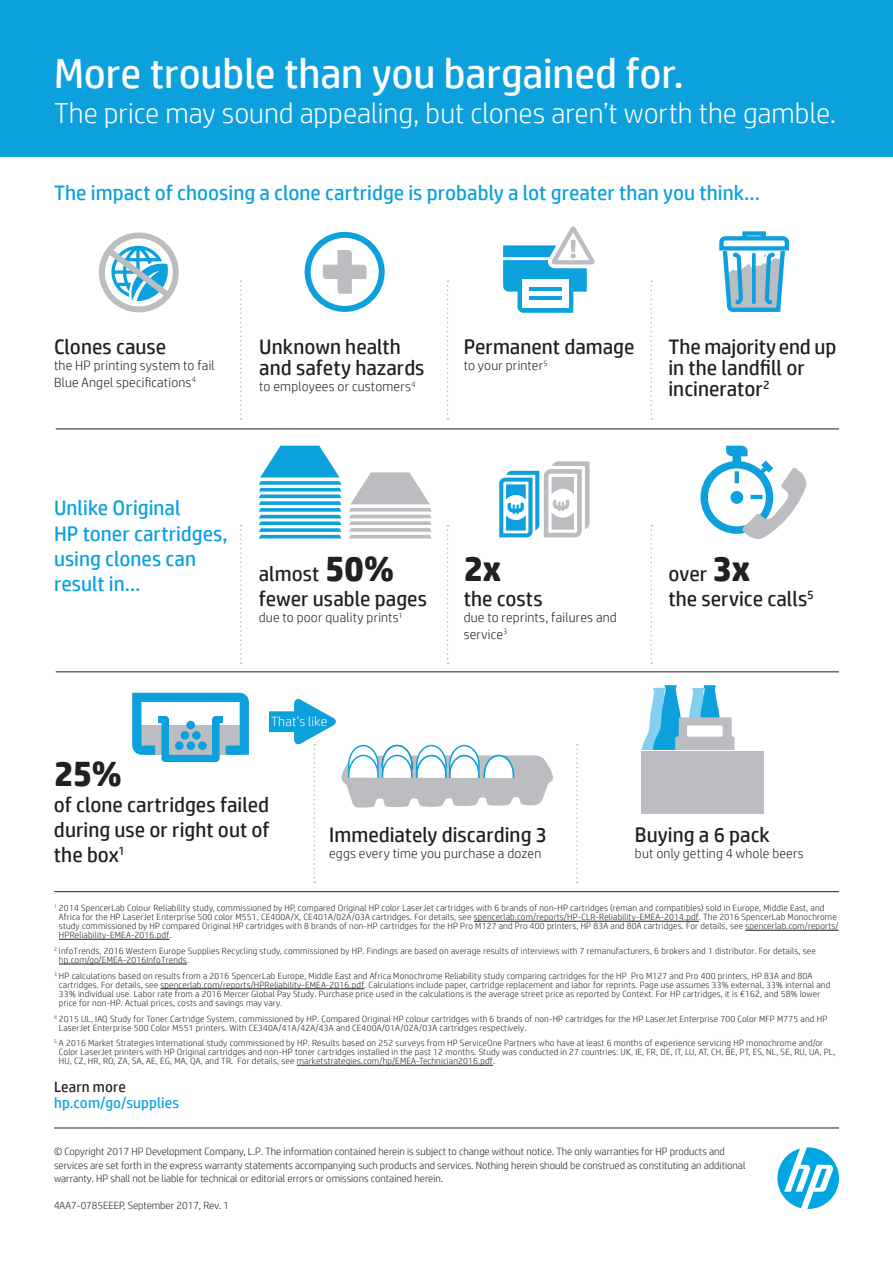
<style>
.page{position:relative;width:893px;height:1263px;background:#fff}
.page>*{position:absolute;margin:0;border:0;box-sizing:border-box;transform-origin:0 0}
.t1{font:42px "HP Simplified";letter-spacing:-.005em;color:#fff}
.t2{font:700 36px "HP Simplified";color:#231f20}
.t3{font:300 28.8px "HP Simplified";color:#fff}
.t4{font:700 24px "HP Simplified";color:#bcbdc0}
.t5{font:700 24px "HP Simplified";color:#0ca0dd}
.t6{font:21px/25.2px "HP Simplified";color:#231f20}
.t7{font:21px/25.2px "HP Simplified";color:#0ca0dd}
.t8{font:15px "HP Simplified";letter-spacing:.01em;color:#0ca0dd}
.t9{font:15px "HP Simplified";letter-spacing:.01em;color:#231f20}
.t10{font:300 13.5px/16.2px "HP Simplified";letter-spacing:.015em;color:#231f20}
.t11{font:300 13.5px "HP Simplified";letter-spacing:.015em;color:#fff}
.t12{font:300 10.5px/13.5px "HP Simplified";color:#231f20}
.t13{font:300 9px/9px "HP Simplified";letter-spacing:.02em;color:#231f20}
.s1{font-weight:700;font-size:36px}
</style>
<div class="page">
<svg style="left:777px;top:1147px;width:62px;height:62px"></svg>
<hr style="left:54px;top:1128px;width:785px;height:1px;background:#231f20">
<div style="left:0;top:0;width:893px;height:157px;background:#0ca0dd"></div>
<hr style="left:56px;top:429px;width:783px;height:1px;background:#231f20">
<hr style="left:54px;top:891px;width:785px;height:1px;background:#231f20">
<hr style="left:56px;top:671px;width:783px;height:1px;background:#231f20">
<svg style="left:132px;top:693px;width:117px;height:69px"></svg>
<div style="left:99px;top:232px;width:80px;height:80px;border:6px solid #bcbdc0;border-radius:50%"></div>
<svg style="left:101px;top:242px;width:76px;height:62px"></svg>
<svg style="left:719px;top:231px;width:71px;height:81px"></svg>
<svg style="left:503px;top:227px;width:92px;height:86px"></svg>
<div style="left:522px;top:279px;width:46px;height:29px;background:#fff"></div>
<hr style="left:529px;top:287px;width:33px;height:4px;background:#0ca0dd">
<hr style="left:529px;top:296px;width:33px;height:4px;background:#0ca0dd">
<svg style="left:323px;top:250px;width:43px;height:44px"></svg>
<div style="left:305px;top:232px;width:80px;height:80px;border:6px solid #0ca0dd;border-radius:50%"></div>
<svg style="left:700px;top:446px;width:106px;height:93px"></svg>
<svg style="left:258px;top:445px;width:84px;height:93px"></svg>
<svg style="left:349px;top:472px;width:83px;height:66px"></svg>
<hr style="left:474px;top:921px;width:225px;height:1px;background:#231f20">
<hr style="left:745px;top:930px;width:94px;height:1px;background:#231f20">
<hr style="left:59px;top:939px;width:110px;height:1px;background:#231f20">
<hr style="left:59px;top:963px;width:128px;height:1px;background:#231f20">
<hr style="left:160px;top:988px;width:204px;height:1px;background:#231f20">
<hr style="left:297px;top:1065px;width:196px;height:1px;background:#231f20">
<svg style="left:240px;top:281px;width:2px;height:139px"></svg>
<svg style="left:447px;top:281px;width:2px;height:139px"></svg>
<svg style="left:650px;top:281px;width:2px;height:139px"></svg>
<svg style="left:240px;top:525px;width:2px;height:139px"></svg>
<svg style="left:447px;top:525px;width:2px;height:139px"></svg>
<svg style="left:650px;top:525px;width:2px;height:139px"></svg>
<svg style="left:576px;top:744px;width:2px;height:139px"></svg>
<svg style="left:269px;top:699px;width:284px;height:184px"></svg>
<svg style="left:499px;top:461px;width:91px;height:76px"></svg>
<svg style="left:641px;top:685px;width:94px;height:65px"></svg>
<div style="left:687px;top:725px;width:36px;height:12px;background:#fff"></div>
<div style="left:641px;top:750px;width:123px;height:62px;background:#bcbdc0"></div>
<div style="left:641px;top:752px;width:123px;height:62px;background:#bcbdc0"></div>
<h1 class="t1" style="left:54px;top:46px;width:631px">More trouble than you bargained for.</h1>
<h3 class="t3" style="left:54px;top:94px;width:784px">The price may sound appealing, but clones aren’t worth the gamble.</h3>
<h3 class="t7" style="left:54px;top:179px;width:707px">The impact of choosing a clone cartridge is probably a lot greater than you think...</h3>
<h3 class="t6" style="left:54px;top:334px;width:114px">Clones cause</h3>
<h3 class="t10" style="left:54px;top:357px;width:162px">the HP printing system to fail<br>Blue Angel specifications<sup>4</sup></h3>
<h3 class="t6" style="left:259px;top:336px;width:167px;line-height:21px">Unknown health and safety hazards</h3>
<h3 class="t10" style="left:259px;top:378px;width:158px">to employees or customers<sup>4</sup></h3>
<h3 class="t6" style="left:464px;top:334px;width:172px">Permanent damage</h3>
<h3 class="t10" style="left:464px;top:357px;width:85px">to your printer<sup>5</sup></h3>
<h3 class="t6" style="left:668px;top:336px;width:170px;line-height:21px">The majorityend up in the landfill or incinerator<sup>2</sup></h3>
<h3 class="t7" style="left:54px;top:495px;width:175px">Unlike Original<br>HP toner cartridges, using clones can result in…</h3>
<h3 class="t6" style="left:259px;top:561px;width:170px">almost <span class="s1">50% </span>fewer usable pages</h3>
<h3 class="t10" style="left:259px;top:609px;width:145px">due to poor quality prints<sup>1</sup></h3>
<h3 class="t11" style="left:271px;top:712px;width:58px">That’s like</h3>
<h3 class="t5" style="left:500px;top:515px;width:14px;rotate:-90deg">€</h3>
<h3 class="t4" style="left:545px;top:512px;width:14px;rotate:-90deg">€</h3>
<h2 class="t2" style="left:464px;top:545px;width:39px">2x</h2>
<h3 class="t6" style="left:464px;top:586px;width:80px">the costs</h3>
<h3 class="t10" style="left:464px;top:609px;width:155px">due to reprints, failures and service<sup>3</sup></h3>
<h3 class="t6" style="left:668px;top:561px;width:147px">over <span class="s1">3x<br></span>the service calls<sup>5</sup></h3>
<h2 class="t2" style="left:54px;top:750px;width:69px">25%</h2>
<h3 class="t6" style="left:54px;top:791px;width:217px;text-align:justify">of clone cartridges failed during use or right out of the box<sup>1</sup></h3>
<h3 class="t6" style="left:329px;top:822px;width:219px">Immediately discarding 3</h3>
<h3 class="t10" style="left:329px;top:845px;width:214px">eggs every time you purchase a dozen</h3>
<h3 class="t6" style="left:635px;top:822px;width:136px">Buying a 6 pack</h3>
<h3 class="t10" style="left:635px;top:845px;width:170px">but only getting 4 whole beers</h3>
<p class="t13" style="left:59px;top:903px;width:781px;text-indent:-5px"><sup>1</sup> 2014 SpencerLab Colour Reliability study, commissioned by HP, compared Original HP color LaserJet cartridges with 6 brands of non-HP cartridges (reman and compatibles) sold in Europe, Middle East, and Africa for the HP LaserJet Enterprise 500 color M551, CE400A/X, CE401A/02A/03A cartridges. For details, see spencerlab.com/reports/HP-CLR-Reliability-EMEA-2014.pdf. The 2016 SpencerLab Monochrome study commissioned by HP compared Original HP cartridges with 8 brands of non-HP cartridges for the HP Pro M127 and Pro 400 printers, HP 83A and 80A cartridges. For details, see spencerlab.com/reports/ HPReliability-EMEA-2016.pdf.</p>
<p class="t13" style="left:59px;top:946px;width:758px;text-indent:-5px"><sup>2</sup> InfoTrends, 2016 Western Europe Supplies Recycling study, commissioned by HP. Findings are based on average results of interviews with 7 remanufacturers, 6 brokers and 1 distributor. For details, see hp.com/go/EMEA-2016InfoTrends.</p>
<p class="t13" style="left:59px;top:971px;width:773px;text-indent:-5px"><sup>3</sup> HP calculations based on results from a 2016 SpencerLab Europe, Middle East and Africa Monochrome Reliability study comparing cartridges for the HP Pro M127 and Pro 400 printers, HP 83A and 80A cartridges. For details, see spencerlab.com/reports/HPReliability-EMEA-2016.pdf. Calculations include paper, cartridge replacement and labor for reprints. Page use assumes 33% external, 33% internal and 33% individual use. Labor rate from a 2016 Mercer Global Pay Study. Purchase price used in the calculations is the average street price as reported by Context. For HP cartridges, it is €162, and 58% lower price for non-HP. Actual prices, costs and savings may vary.</p>
<p class="t13" style="left:59px;top:1014px;width:770px;text-indent:-5px"><sup>4</sup> 2015 UL, IAQ Study for Toner Cartridge System, commissioned by HP. Compared Original HP colour cartridges with 6 brands of non-HP cartridges for the HP LaserJet Enterprise 700 Color MFP M775 and HP<br>LaserJet Enterprise 500 Color M551 printers. With CE340A/41A/42A/43A and CE400A/01A/02A/03A cartridges respectively.</p>
<p class="t13" style="left:59px;top:1038px;width:778px;text-indent:-5px"><sup>5</sup> A 2016 Market Strategies International study commissioned by HP. Results based on 252 surveys from HP ServiceOne Partners who have at least 6 months of experience servicing HP monochrome and/or<br>Color LaserJet printers with HP Original cartridges and non-HP toner cartridges installed in the past 12 months. Study was conducted in 27 countries: UK, IE, FR, DE, IT, LU, AT, CH, BE, PT, ES, NL, SE, RU, UA, PL,<br>HU, CZ, HR, RO, ZA, SA, AE, EG, MA, QA, and TR. For details, see marketstrategies.com/hp/EMEA-Technician2016.pdf.</p>
<h3 class="t9" style="left:54px;top:1077px;width:73px">Learn more</h3>
<h3 class="t8" style="left:54px;top:1093px;width:127px">hp.com/go/supplies</h3>
<p class="t12" style="left:54px;top:1144px;width:693px">© Copyright 2017 HP Development Company, L.P. The information contained herein is subject to change without notice. The only warranties for HP products and services are set forth in the express warranty statements accompanying such products and services. Nothing herein should be construed as constituting an additional warranty. HP shall not be liable for technical or editorial errors or omissions contained herein.</p>
<p class="t12" style="left:54px;top:1198px;width:177px">4AA7-0785EEEP, September 2017, Rev. 1</p>
</div>
